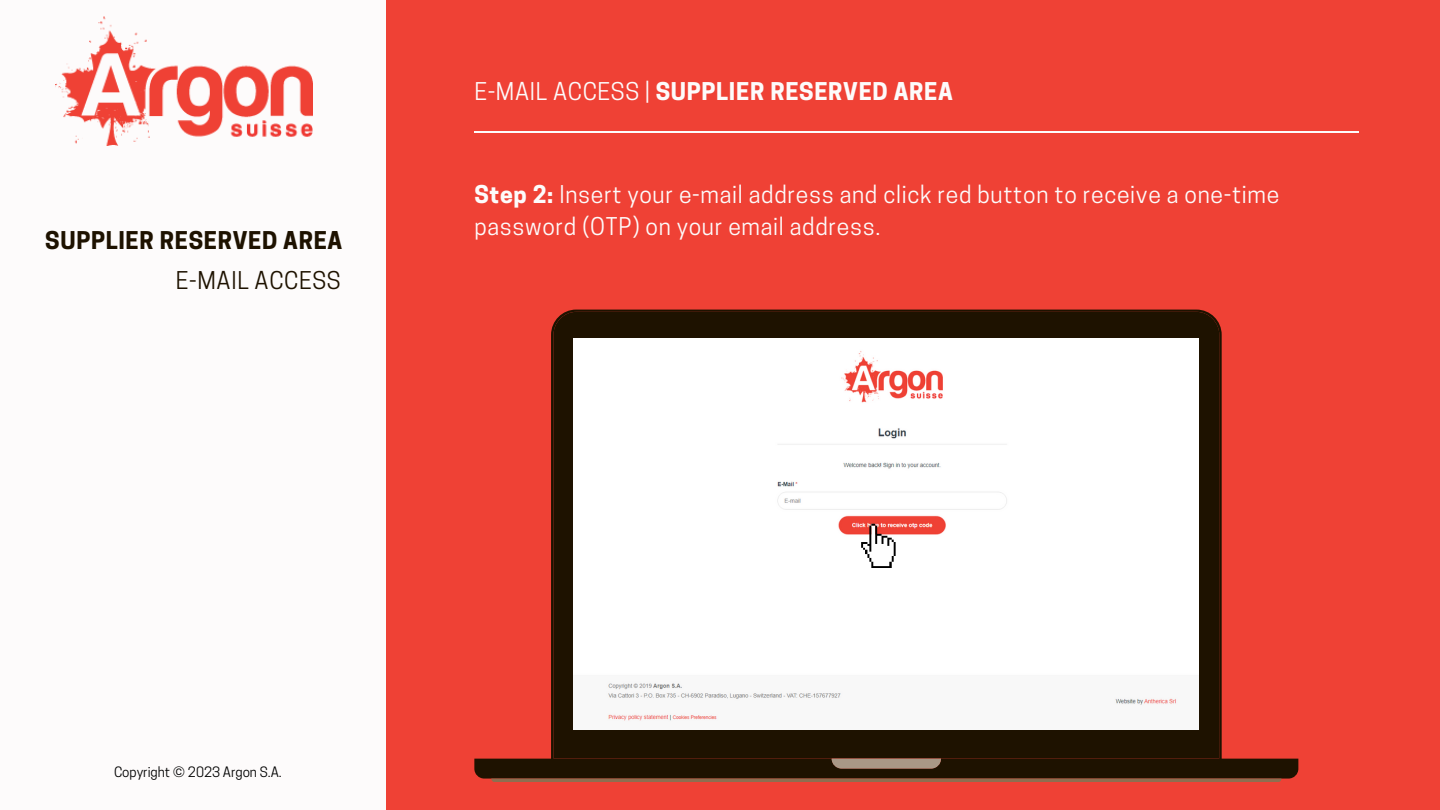
<style>
.page{position:relative;width:1440px;height:810px;background:#fdfbfb}
.page>*{position:absolute;margin:0;border:0;box-sizing:border-box;transform-origin:0 0}
.t1{font:23px/32.2px "Cooper Hewitt";letter-spacing:.03em;color:#fdfbfb}
.t2{font:700 23px "Cooper Hewitt";letter-spacing:.03em;color:#fdfbfb}
.t3{font:700 23px "Cooper Hewitt";letter-spacing:.03em;color:#1e1200}
.t4{font:23px "Cooper Hewitt";letter-spacing:.03em;color:#1e1200}
.t5{font:13.4px "Cooper Hewitt";color:#000}
.s1{font-weight:400}
.s2{font-weight:700}
</style>
<div class="page">
<div style="left:386px;top:0;width:1054px;height:810px;background:#ef4135"></div>
<hr style="left:474px;top:132px;width:885px;height:1px;background:#fdfbfb">
<svg style="left:474px;top:310px;width:824px;height:469px"></svg>
<svg style="left:832px;top:759px;width:109px;height:10px"></svg>
<hr style="left:491px;top:779px;width:790px;height:3px;background:#8e6e50">
<div style="left:574px;top:338px;width:625px;height:391px;background:#fff"></div>
<img style="left:56px;top:16px;width:256px;height:129px">
<svg style="left:861px;top:524px;width:35px;height:44px;background:#caaeac"></svg>
<p class="t3" style="left:45px;top:232px;width:299px">SUPPLIER RESERVED AREA</p>
<p class="t4" style="left:176px;top:271px;width:166px">E-MAIL ACCESS</p>
<p class="t2" style="left:474px;top:83px;width:480px"><span class="s1">E-MAIL ACCESS |</span> SUPPLIER RESERVED AREA</p>
<p class="t1" style="left:474px;top:181px;width:806px"><span class="s2">Step 2:</span> Insert your e-mail address and click red button to receive a one-time password (OTP) on your email address.</p>
<p class="t5" style="left:114px;top:767px;width:169px">Copyright © 2023 Argon S.A.</p>
</div>
